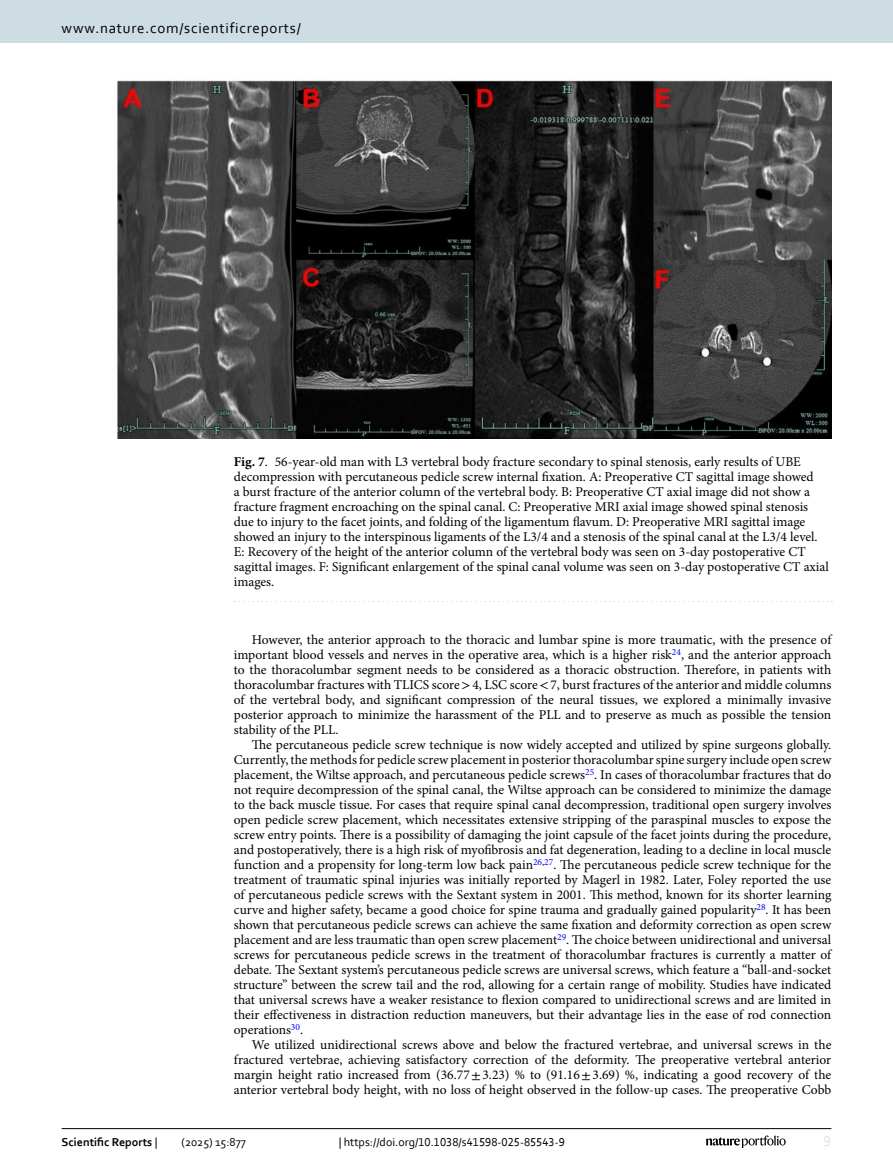
<style>
.page{position:relative;width:893px;height:1174px;background:#fff}
.page>*{position:absolute;margin:0;border:0;box-sizing:border-box;transform-origin:0 0}
.t1{font:15px "Corbel";letter-spacing:.05em;color:#000}
.t2{font:15px "Corbel";color:#d9e4eb}
.Body_Text_Indent{font:13.5px/15px "Minion Pro";color:#000;text-align:justify}
.Figure_Caption{font:13.5px/15px "Minion Pro";color:#000}
.t3{font:12px "Corbel";color:#000}
.t4{font:700 12px "Corbel";color:#000}
.s1{font-weight:700}
.s2{font-family:"STIX"}
.s3{font-weight:400}
</style>
<div class="page">
<img style="left:117px;top:80px;width:714px;height:358px">
<svg style="left:235px;top:601px;width:597px;height:1px"></svg>
<hr style="left:62px;top:1128px;width:769px;height:1px;background:#000">
<svg style="left:706px;top:1135px;width:80px;height:12px"></svg>
<div style="left:0;top:0;width:893px;height:43px;background:#cedde4"></div>
<p class="t1" style="left:62px;top:18px;width:241px">www.nature.com/scientificreports/</p>
<p class="Figure_Caption" style="left:234px;top:454px;width:597px"><span class="s1">Fig. 7</span>. 56-year-old man with L3 vertebral body fracture secondary to spinal stenosis, early results of UBE decompression with percutaneous pedicle screw internal fixation. A: Preoperative CT sagittal image showed<br>a burst fracture of the anterior column of the vertebral body. B: Preoperative CT axial image did not show a fracture fragment encroaching on the spinal canal. C: Preoperative MRI axial image showed spinal stenosis due to injury to the facet joints, and folding of the ligamentum flavum. D: Preoperative MRI sagittal image showed an injury to the interspinous ligaments of the L3/4 and a stenosis of the spinal canal at the L3/4 level.<br>E: Recovery of the height of the anterior column of the vertebral body was seen on 3-day postoperative CT sagittal images. F: Significant enlargement of the spinal canal volume was seen on 3-day postoperative CT axial images.</p>
<p class="Body_Text_Indent" style="left:234px;top:632px;width:599px;text-indent:18px">However, the anterior approach to the thoracic and lumbar spine is more traumatic, with the presence of important blood vessels and nerves in the operative area, which is a higher risk<sup>24</sup>, and the anterior approach to the thoracolumbar segment needs to be considered as a thoracic obstruction. Therefore, in patients with thoracolumbar fractures with TLICS score<span class="s2">&gt;</span>4, LSC score<span class="s2">&lt;</span>7, burst fractures of the anterior and middle columns of the vertebral body, and significant compression of the neural tissues, we explored a minimally invasive posterior approach to minimize the harassment of the PLL and to preserve as much as possible the tension stability of the PLL.</p>
<p class="Body_Text_Indent" style="left:234px;top:737px;width:599px;text-indent:18px">The percutaneous pedicle screw technique is now widely accepted and utilized by spine surgeons globally.<br>Currently, the methods for pedicle screw placement in posterior thoracolumbar spine surgery include open screw placement, the Wiltse approach, and percutaneous pedicle screws<sup>25</sup>. In cases of thoracolumbar fractures that do not require decompression of the spinal canal, the Wiltse approach can be considered to minimize the damage to the back muscle tissue. For cases that require spinal canal decompression, traditional open surgery involves open pedicle screw placement, which necessitates extensive stripping of the paraspinal muscles to expose the screw entry points. There is a possibility of damaging the joint capsule of the facet joints during the procedure, and postoperatively, there is a high risk of myofibrosis and fat degeneration, leading to a decline in local muscle function and a propensity for long-term low back pain<sup>26</sup><sup>,</sup><sup>27</sup>. The percutaneous pedicle screw technique for the treatment of traumatic spinal injuries was initially reported by Magerl in 1982. Later, Foley reported the use of percutaneous pedicle screws with the Sextant system in 2001. This method, known for its shorter learning curve and higher safety, became a good choice for spine trauma and gradually gained popularity<sup>28</sup>. It has been shown that percutaneous pedicle screws can achieve the same fixation and deformity correction as open screw placement and are less traumatic than open screw placement<sup>29</sup>. The choice between unidirectional and universal screws for percutaneous pedicle screws in the treatment of thoracolumbar fractures is currently a matter of debate. The Sextant system’s percutaneous pedicle screws are universal screws, which feature a “ball-and-socket structure” between the screw tail and the rod, allowing for a certain range of mobility. Studies have indicated that universal screws have a weaker resistance to flexion compared to unidirectional screws and are limited in their effectiveness in distraction reduction maneuvers, but their advantage lies in the ease of rod connection operations<sup>30</sup>.</p>
<p class="Body_Text_Indent" style="left:234px;top:1037px;width:599px;text-indent:18px">We utilized unidirectional screws above and below the fractured vertebrae, and universal screws in the fractured vertebrae, achieving satisfactory correction of the deformity. The preoperative vertebral anterior margin height ratio increased from (36.77<span class="s2">±</span>3.23) % to (91.16<span class="s2">±</span>3.69) %, indicating a good recovery of the anterior vertebral body height, with no loss of height observed in the follow-up cases. The preoperative Cobb</p>
<p class="t4" style="left:62px;top:1134px;width:97px">Scientific Reports <span class="s3">|</span></p>
<p class="t3" style="left:181px;top:1134px;width:66px">(2025) 15:877</p>
<p class="t3" style="left:339px;top:1134px;width:228px">| https://doi.org/10.1038/s41598-025-85543-9</p>
<p class="t2" style="left:824px;top:1132px;width:9px">9</p>
</div>
